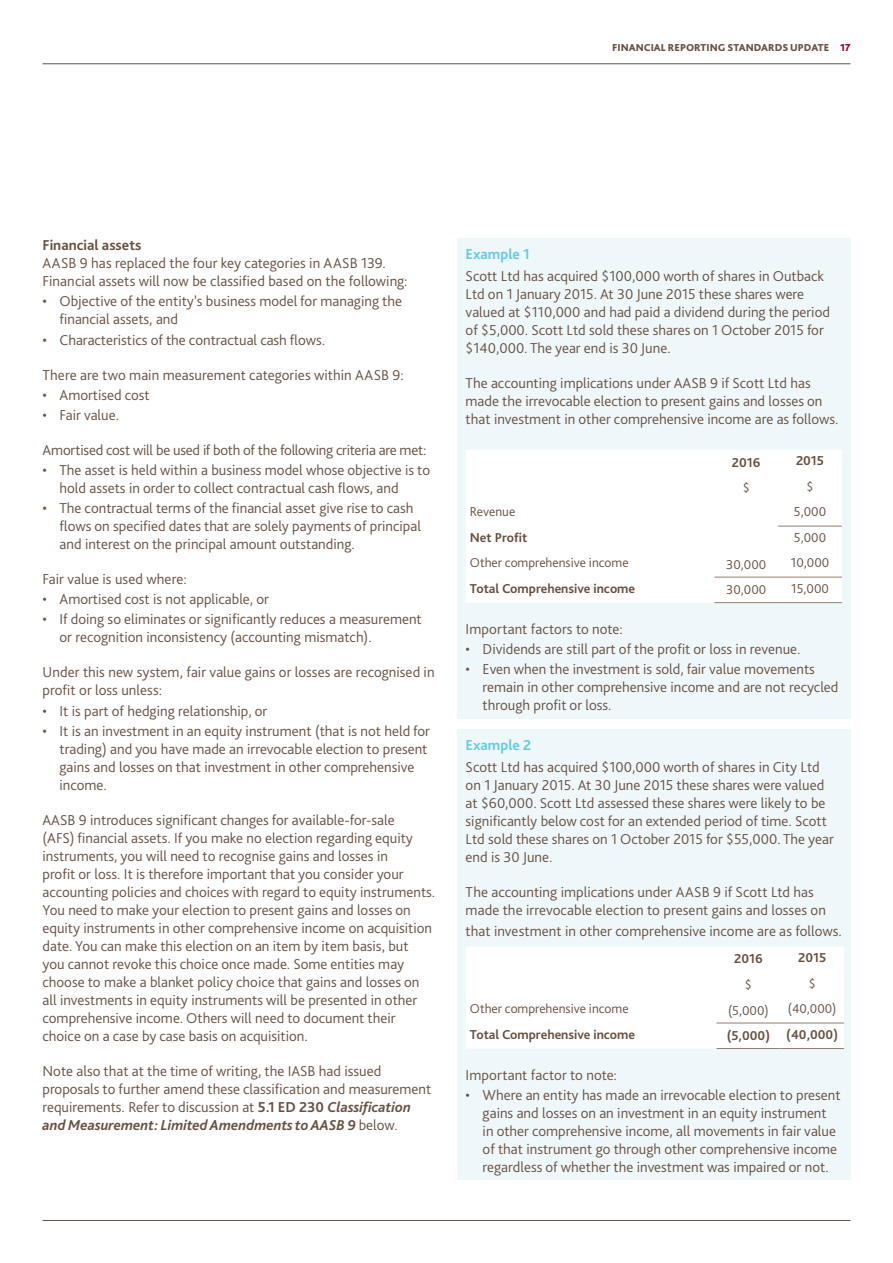
<style>
.page{position:relative;width:893px;height:1263px;background:#fff}
.page>*{position:absolute;margin:0;border:0;box-sizing:border-box;transform-origin:0 0}
.t1{font:300 15px/18px "Bliss Pro";color:#685041}
.t2{font:700 15px "Bliss Pro";color:#62cae3}
.t3{font:700 15px "Bliss Pro";color:#685041}
.t4{font:300 13.5px "Bliss Pro";color:#685041}
.t5{font:700 13.5px "Bliss Pro";color:#685041}
.t6{font:800 10.5px "Bliss Pro";color:#685041}
.s1{color:#98002e}
.s2{font-weight:700}
.s3{font-weight:700;font-style:italic}
</style>
<div class="page">
<div style="left:457px;top:239px;width:393px;height:480px;background:#eef8fb"></div>
<div style="left:466px;top:450px;width:376px;height:153px;background:#fff"></div>
<hr style="left:778px;top:526px;width:64px;height:1px;background:#927c6e">
<hr style="left:714px;top:602px;width:64px;height:1px;background:#927c6e">
<hr style="left:778px;top:602px;width:64px;height:1px;background:#927c6e">
<hr style="left:714px;top:577px;width:64px;height:1px;background:#927c6e">
<hr style="left:778px;top:577px;width:64px;height:1px;background:#927c6e">
<div style="left:457px;top:730px;width:393px;height:450px;background:#eef8fb"></div>
<div style="left:466px;top:947px;width:378px;height:101px;background:#fff"></div>
<hr style="left:716px;top:1023px;width:64px;height:1px;background:#927c6e">
<hr style="left:780px;top:1023px;width:64px;height:1px;background:#927c6e">
<hr style="left:716px;top:1048px;width:64px;height:1px;background:#927c6e">
<hr style="left:780px;top:1048px;width:64px;height:1px;background:#927c6e">
<hr style="left:43px;top:63px;width:807px;height:1px;background:#685041">
<hr style="left:43px;top:1220px;width:807px;height:1px;background:#685041">
<p class="t6" style="left:612px;top:40px;width:240px">FINANCIAL REPORTING STANDARDS UPDATE <span class="s1">17</span></p>
<p class="t3" style="left:43px;top:236px;width:100px">Financial assets</p>
<p class="t1" style="left:43px;top:254px;width:367px">AASB 9 has replaced the four key categories in AASB 139.<br>Financial assets will now be classified based on the following:</p>
<p class="t1" style="left:60px;top:292px;width:344px;text-indent:-17px">• Objective of the entity’s business model for managing the financial assets, and</p>
<p class="t1" style="left:43px;top:330px;width:284px">• Characteristics of the contractual cash flows.</p>
<p class="t1" style="left:43px;top:365px;width:363px">There are two main measurement categories within AASB 9:</p>
<p class="t1" style="left:43px;top:385px;width:109px">• Amortised cost</p>
<p class="t1" style="left:43px;top:405px;width:78px">• Fair value.</p>
<p class="t1" style="left:43px;top:440px;width:385px">Amortised cost will be used if both of the following criteria are met:</p>
<p class="t1" style="left:60px;top:461px;width:372px;text-indent:-17px">• The asset is held within a business model whose objective is to hold assets in order to collect contractual cash flows, and</p>
<p class="t1" style="left:60px;top:499px;width:363px;text-indent:-17px">• The contractual terms of the financial asset give rise to cash flows on specified dates that are solely payments of principal and interest on the principal amount outstanding.</p>
<p class="t1" style="left:43px;top:570px;width:146px">Fair value is used where:</p>
<p class="t1" style="left:43px;top:590px;width:228px">• Amortised cost is not applicable, or</p>
<p class="t1" style="left:60px;top:610px;width:364px;text-indent:-17px">• If doing so eliminates or significantly reduces a measurement or recognition inconsistency (accounting mismatch).</p>
<p class="t1" style="left:43px;top:663px;width:394px">Under this new system, fair value gains or losses are recognised in profit or loss unless:</p>
<p class="t1" style="left:43px;top:701px;width:226px">• It is part of hedging relationship, or</p>
<p class="t1" style="left:60px;top:721px;width:372px;text-indent:-17px">• It is an investment in an equity instrument (that is not held for trading) and you have made an irrevocable election to present gains and losses on that investment in other comprehensive income.</p>
<p class="t1" style="left:43px;top:810px;width:394px">AASB 9 introduces significant changes for available-for-sale<br>(AFS) financial assets. If you make no election regarding equity instruments, you will need to recognise gains and losses in<br>profit or loss. It is therefore important that you consider your accounting policies and choices with regard to equity instruments.<br>You need to make your election to present gains and losses on equity instruments in other comprehensive income on acquisition date. You can make this election on an item by item basis, but<br>you cannot revoke this choice once made. Some entities may choose to make a blanket policy choice that gains and losses on all investments in equity instruments will be presented in other comprehensive income. Others will need to document their choice on a case by case basis on acquisition.</p>
<p class="t1" style="left:43px;top:1061px;width:390px">Note also that at the time of writing, the IASB had issued proposals to further amend these classification and measurement requirements. Refer to discussion at <span class="s2">5.1 ED 230</span> <span class="s3">Classification and Measurement: Limited Amendments to AASB 9</span> below.</p>
<p class="t2" style="left:466px;top:244px;width:66px">Example 1</p>
<p class="t1" style="left:466px;top:267px;width:366px">Scott Ltd has acquired $100,000 worth of shares in Outback Ltd on 1 January 2015. At 30 June 2015 these shares were valued at $110,000 and had paid a dividend during the period of $5,000. Scott Ltd sold these shares on 1 October 2015 for $140,000. The year end is 30 June.</p>
<p class="t1" style="left:466px;top:374px;width:374px">The accounting implications under AASB 9 if Scott Ltd has made the irrevocable election to present gains and losses on that investment in other comprehensive income are as follows.</p>
<p class="t5" style="left:732px;top:454px;width:30px">2016</p>
<p class="t5" style="left:796px;top:452px;width:30px">2015</p>
<p class="t4" style="left:743px;top:479px;width:9px">$</p>
<p class="t4" style="left:806px;top:478px;width:9px">$</p>
<p class="t4" style="left:470px;top:503px;width:47px">Revenue</p>
<p class="t4" style="left:794px;top:503px;width:34px">5,000</p>
<p class="t5" style="left:470px;top:529px;width:59px">Net Profit</p>
<p class="t4" style="left:794px;top:529px;width:34px">5,000</p>
<p class="t4" style="left:470px;top:554px;width:160px">Other comprehensive income</p>
<p class="t4" style="left:726px;top:556px;width:41px">30,000</p>
<p class="t4" style="left:791px;top:554px;width:40px">10,000</p>
<p class="t5" style="left:470px;top:580px;width:167px">Total Comprehensive income</p>
<p class="t4" style="left:726px;top:581px;width:41px">30,000</p>
<p class="t4" style="left:791px;top:580px;width:39px">15,000</p>
<p class="t1" style="left:466px;top:619px;width:159px">Important factors to note:</p>
<p class="t1" style="left:466px;top:639px;width:336px">• Dividends are still part of the profit or loss in revenue.</p>
<p class="t1" style="left:483px;top:660px;width:357px;text-indent:-17px">• Even when the investment is sold, fair value movements remain in other comprehensive income and are not recycled through profit or loss.</p>
<p class="t2" style="left:466px;top:735px;width:67px">Example 2</p>
<p class="t1" style="left:466px;top:757px;width:370px">Scott Ltd has acquired $100,000 worth of shares in City Ltd on 1 January 2015. At 30 June 2015 these shares were valued at $60,000. Scott Ltd assessed these shares were likely to be significantly below cost for an extended period of time. Scott Ltd sold these shares on 1 October 2015 for $55,000. The year end is 30 June.</p>
<p class="t1" style="left:466px;top:882px;width:362px">The accounting implications under AASB 9 if Scott Ltd has made the irrevocable election to present gains and losses on</p>
<p class="t1" style="left:466px;top:921px;width:378px">that investment in other comprehensive income are as follows.</p>
<p class="t5" style="left:734px;top:951px;width:30px">2016</p>
<p class="t5" style="left:798px;top:949px;width:30px">2015</p>
<p class="t4" style="left:745px;top:976px;width:9px">$</p>
<p class="t4" style="left:809px;top:975px;width:9px">$</p>
<p class="t4" style="left:470px;top:1000px;width:160px">Other comprehensive income</p>
<p class="t4" style="left:728px;top:1002px;width:42px">(5,000)</p>
<p class="t4" style="left:788px;top:1000px;width:50px">(40,000)</p>
<p class="t5" style="left:470px;top:1026px;width:167px">Total Comprehensive income</p>
<p class="t5" style="left:727px;top:1026px;width:113px">(5,000) (40,000)</p>
<p class="t1" style="left:466px;top:1065px;width:153px">Important factor to note:</p>
<p class="t1" style="left:483px;top:1085px;width:360px;text-indent:-17px">• Where an entity has made an irrevocable election to present gains and losses on an investment in an equity instrument in other comprehensive income, all movements in fair value of that instrument go through other comprehensive income regardless of whether the investment was impaired or not.</p>
</div>
